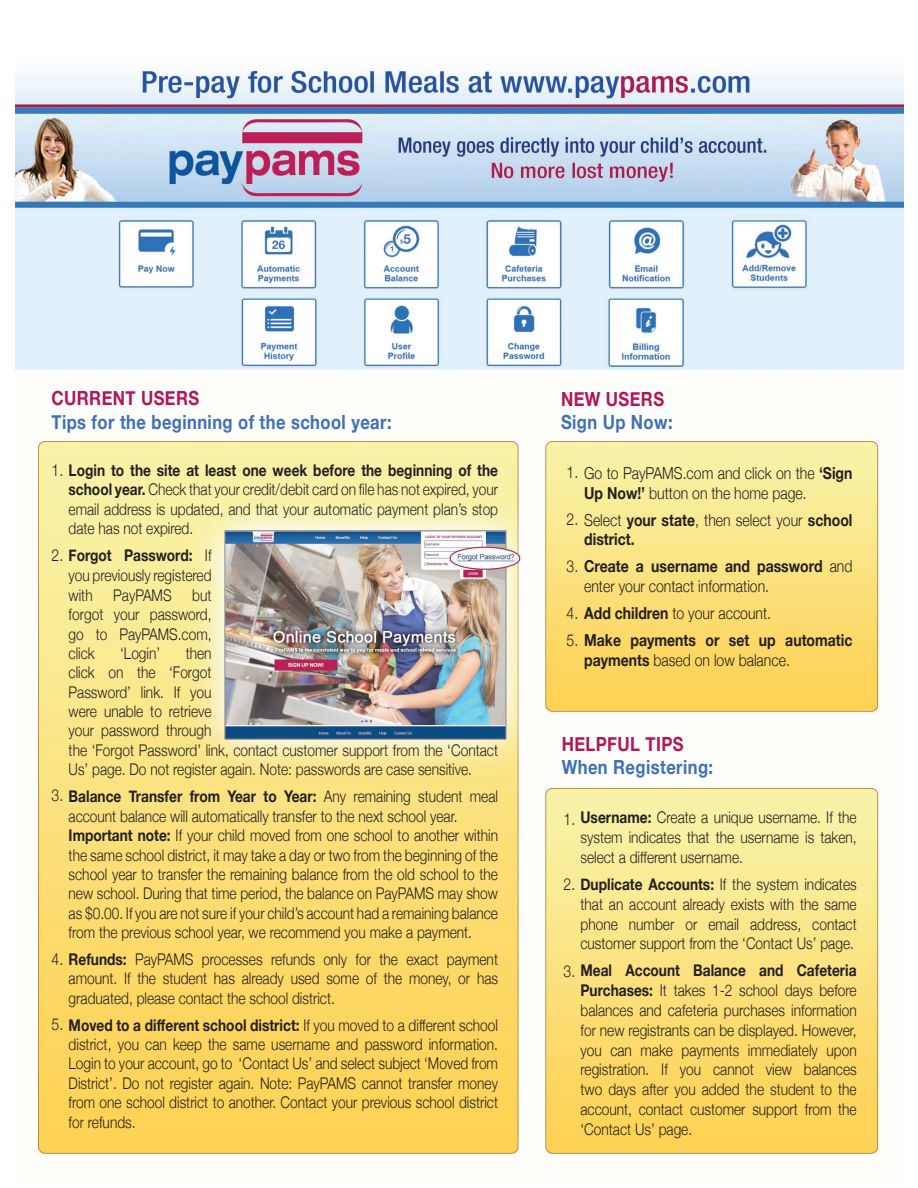
<style>
.page{position:relative;width:918px;height:1188px;background:#fff}
.page>*{position:absolute;margin:0;border:0;box-sizing:border-box;transform-origin:0 0}
.t1{font:700 19.5px "Helvetica Neue";letter-spacing:.025em;color:#406fb6;scale:.85 1}
.t2{font:700 19.5px "Helvetica Neue";letter-spacing:.025em;color:#b21558;scale:.85 1}
.t3{font:300 16.5px/19.8px "Helvetica Neue";color:#231f20;scale:.85 1}
.t4{font:700 16.5px/19.8px "Helvetica Neue";color:#231f20;scale:.85 1}
.t5{font:300 16.2px/19.4px "Helvetica Neue";color:#231f20;text-align:justify;scale:.85 1}
.s1{font-size:16.5px}
.s2{font-weight:700}
.s3{font-weight:300}
</style>
<div class="page">
<img style="left:15px;top:67px;width:888px;height:1088px">
<p class="t2" style="left:52px;top:386px;width:175px">CURRENT USERS</p>
<p class="t1" style="left:52px;top:410px;width:402px">Tips for the beginning of the school year:</p>
<p class="t5" style="left:69px;top:460px;width:507px;text-indent:-17px"><span class="s1">1.</span> <span class="s2">Login to the site at least one week before the beginning of the school year.</span> Check that your credit/debit card on file has not expired, your email address is updated, and that your automatic payment plan’s stop date has not expired.</p>
<p class="t5" style="left:69px;top:545px;width:170px;line-height:19.8px;text-indent:-17px"><span class="s1">2.</span> <span class="s2">Forgot Password:</span> If you previously registered with</p>
<p class="t5" style="left:113px;top:585px;width:70px">PayPAMS</p>
<p class="t5" style="left:69px;top:585px;width:170px;text-indent:124px">but forgot your password, go to PayPAMS.com, click</p>
<p class="t5" style="left:69px;top:643px;width:507px;text-align:left;text-indent:117px">then<br>click on the ‘Forgot<br>Password’ link. If you<br>were unable to retrieve<br>your password through<br>the ‘Forgot Password’ link, contact customer support from the ‘Contact Us’ page. Do not register again. Note: passwords are case sensitive.</p>
<p class="t5" style="left:69px;top:786px;width:507px;line-height:19.8px;text-indent:-17px"><span class="s1">3.</span> <span class="s2">Balance Transfer from Year to Year:</span> Any remaining student meal account balance will automatically transfer to the next school year.</p>
<p class="t5" style="left:69px;top:826px;width:507px"><span class="s2">Important note:</span> If your child moved from one school to another within the same school district, it may take a day or two from the beginning of the school year to transfer the remaining balance from the old school to the new school. During that time period, the balance on PayPAMS may show as $0.00. If you are not sure if your child’s account had a remaining balance from the previous school year, we recommend you make a payment.</p>
<p class="t5" style="left:69px;top:949px;width:507px;text-indent:-17px"><span class="s1">4.</span> <span class="s2">Refunds:</span> PayPAMS processes refunds only for the exact payment amount. If the student has already used some of the money, or has graduated, please contact the school district.</p>
<p class="t5" style="left:69px;top:1015px;width:507px;text-indent:-17px"><span class="s1">5.</span> <span class="s2">Moved to a different school district:</span> If you moved to a different school district, you can keep the same username and password information.<br>Login to your account, go to ‘Contact Us’ and select subject ‘Moved from District’. Do not register again. Note: PayPAMS cannot transfer money from one school district to another. Contact your previous school district for refunds.</p>
<p class="t5" style="left:120px;top:643px;width:49px">‘Login’</p>
<p class="t2" style="left:561px;top:387px;width:123px">NEW USERS</p>
<p class="t1" style="left:561px;top:410px;width:133px">Sign Up Now:</p>
<p class="t3" style="left:584px;top:463px;width:317px;text-indent:-18px">1. Go to PayPAMS.com and click on the <span class="s2">‘Sign<br>Up Now!’</span> button on the home page.</p>
<p class="t4" style="left:584px;top:509px;width:317px;text-indent:-18px"><span class="s3">2. Select</span> your state<span class="s3">, then select your</span> school district.</p>
<p class="t3" style="left:584px;top:556px;width:317px;text-indent:-18px">3. <span class="s2">Create a username and password</span> and enter your contact information.</p>
<p class="t3" style="left:567px;top:603px;width:242px">4. <span class="s2">Add children</span> to your account.</p>
<p class="t4" style="left:584px;top:630px;width:317px;text-indent:-18px"><span class="s3">5.</span> Make payments or set up automatic payments <span class="s3">based on low balance.</span></p>
<p class="t2" style="left:562px;top:732px;width:145px">HELPFUL TIPS</p>
<p class="t1" style="left:562px;top:755px;width:180px">When Registering:</p>
<p class="t5" style="left:580px;top:807px;width:326px;line-height:19.8px;text-indent:-17px"><span class="s1">1.</span> <span class="s2">Username:</span> Create a unique username. If the system indicates that the username is taken, select a different username.</p>
<p class="t5" style="left:580px;top:874px;width:326px;line-height:19.8px;text-indent:-17px"><span class="s1">2.</span> <span class="s2">Duplicate Accounts:</span> If the system indicates that an account already exists with the same phone number or email address, contact customer support from the ‘Contact Us’ page.</p>
<p class="t5" style="left:580px;top:960px;width:326px;line-height:19.8px;text-indent:-17px"><span class="s1">3.</span> <span class="s2">Meal Account Balance and Cafeteria Purchases:</span> It takes 1-2 school days before balances and cafeteria purchases information for new registrants can be displayed. However, you can make payments immediately upon registration. If you cannot view balances two days after you added the student to the account, contact customer support from the ‘Contact Us’ page.</p>
</div>
